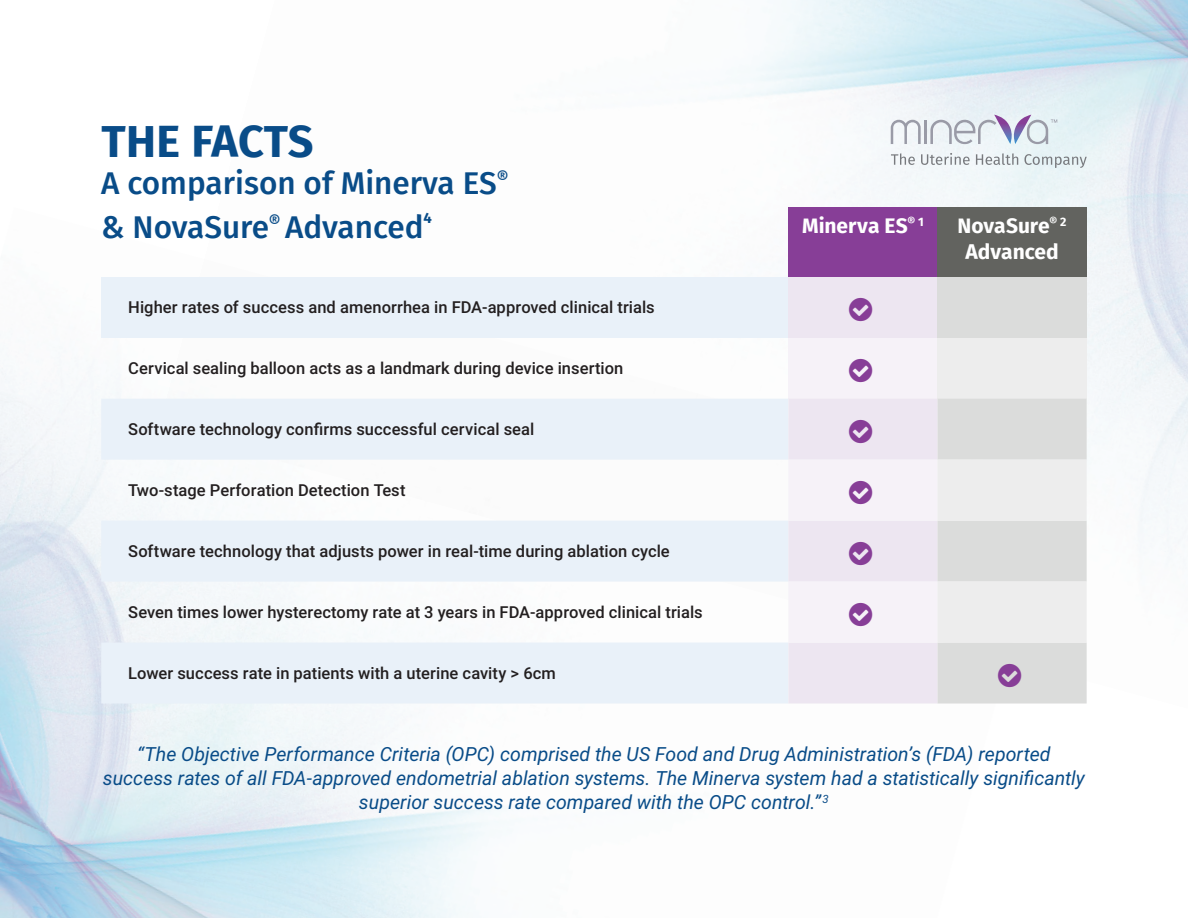
<style>
.page{position:relative;width:1188px;height:918px;background:#fff}
.page>*{position:absolute;margin:0;border:0;box-sizing:border-box;transform-origin:0 0}
.Cover_Header_Caps{font:700 45px "Fira Sans";color:#094c88}
.Cover_Header_Caps-2{font:500 31.5px/43.5px "Fira Sans";color:#094c88}
.Table_header_White{font:700 21px/25.2px "Fira Sans";color:#fff;text-align:center}
.t1{font:italic 19.5px/24px "Roboto";color:#094c88;text-align:center}
.BODY_sans-serif_MED{font:500 16.5px "Roboto";letter-spacing:.005em;color:#231f20}
.Cover_Header_Caps-3{font:700 14.85px "Fira Sans";color:#094c88}
</style>
<div class="page">
<img style="left:0;top:368px;width:503px;height:550px">
<img style="left:158px;top:0;width:1030px;height:710px">
<svg style="left:891px;top:153px;width:24px;height:12px"></svg>
<svg style="left:921px;top:153px;width:49px;height:12px"></svg>
<svg style="left:976px;top:153px;width:42px;height:12px"></svg>
<svg style="left:1024px;top:154px;width:63px;height:14px"></svg>
<svg style="left:891px;top:120px;width:30px;height:24px"></svg>
<hr style="left:925px;top:120px;width:2px;height:24px;background:#9a9ba7">
<svg style="left:930px;top:115px;width:127px;height:29px;background:#d1d5e1"></svg>
<div style="left:788px;top:207px;width:150px;height:70px;background:#873e97"></div>
<div style="left:938px;top:207px;width:149px;height:70px;background:#62635f"></div>
<div style="left:101px;top:277px;width:687px;height:61px;background:#e9f1f9"></div>
<div style="left:788px;top:277px;width:150px;height:61px;background:#ede6f1"></div>
<div style="left:938px;top:277px;width:149px;height:61px;background:#dbdcdb"></div>
<div style="left:788px;top:338px;width:150px;height:61px;background:#f6f2f8"></div>
<div style="left:938px;top:338px;width:149px;height:61px;background:#ededed"></div>
<svg style="left:101px;top:399px;width:687px;height:305px;fill:#e9f1f9"></svg>
<div style="left:788px;top:399px;width:150px;height:305px;background:#ede6f1"></div>
<div style="left:938px;top:399px;width:149px;height:305px;background:#dbdcdb"></div>
<svg style="left:849px;top:419px;width:23px;height:24px"></svg>
<svg style="left:788px;top:460px;width:299px;height:183px"></svg>
<svg style="left:998px;top:663px;width:23px;height:23px"></svg>
<p class="Cover_Header_Caps" style="left:101px;top:103px;width:214px">THE FACTS</p>
<p class="Cover_Header_Caps-2" style="left:101px;top:160px;width:409px">A comparison of Minerva ES<sup>® </sup>&amp; NovaSure<sup>®</sup> Advanced</p>
<p class="Cover_Header_Caps-3" style="left:424px;top:206px;width:10px">4</p>
<p class="BODY_sans-serif_MED" style="left:128px;top:296px;width:528px">Higher rates of success and amenorrhea in FDA-approved clinical trials</p>
<p class="BODY_sans-serif_MED" style="left:128px;top:357px;width:497px">Cervical sealing balloon acts as a landmark during device insertion</p>
<p class="BODY_sans-serif_MED" style="left:128px;top:418px;width:407px">Software technology confirms successful cervical seal</p>
<p class="BODY_sans-serif_MED" style="left:128px;top:479px;width:279px">Two-stage Perforation Detection Test</p>
<p class="BODY_sans-serif_MED" style="left:128px;top:540px;width:543px">Software technology that adjusts power in real-time during ablation cycle</p>
<p class="BODY_sans-serif_MED" style="left:128px;top:601px;width:576px">Seven times lower hysterectomy rate at 3 years in FDA-approved clinical trials</p>
<p class="BODY_sans-serif_MED" style="left:128px;top:662px;width:429px">Lower success rate in patients with a uterine cavity &gt; 6cm</p>
<p class="Table_header_White" style="left:802px;top:212px;width:123px">Minerva ES<sup>®</sup> <sup>1</sup></p>
<p class="Table_header_White" style="left:958px;top:212px;width:111px">NovaSure<sup>®</sup> <sup>2<br></sup>Advanced</p>
<p class="t1" style="left:103px;top:742px;width:983px">“The Objective Performance Criteria (OPC) comprised the US Food and Drug Administration’s (FDA) reported success rates of all FDA-approved endometrial ablation systems. The Minerva system had a statistically significantly superior success rate compared with the OPC control.” <sup>3</sup></p>
</div>
